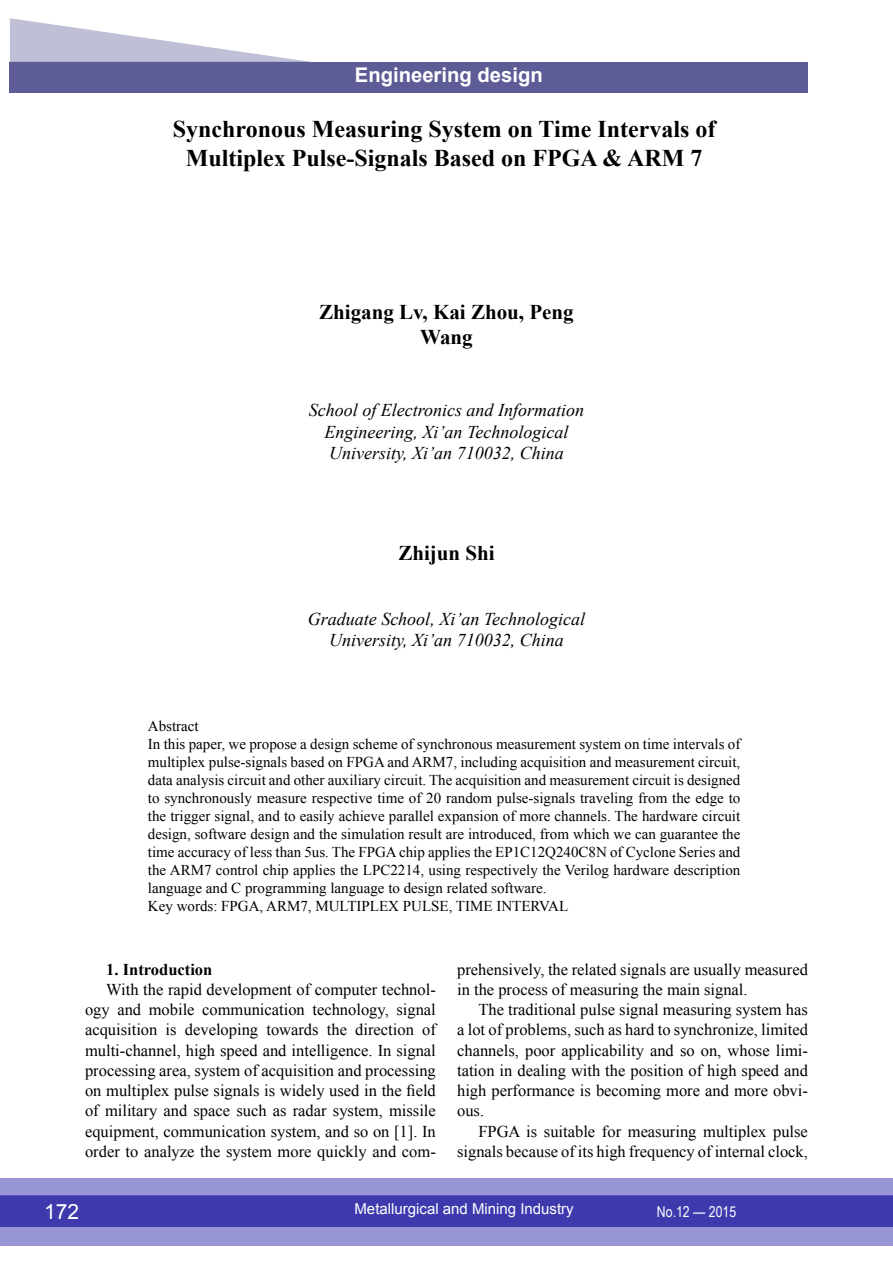
<style>
.page{position:relative;width:893px;height:1263px;background:#fff}
.page>*{position:absolute;margin:0;border:0;box-sizing:border-box;transform-origin:0 0}
.t1{font:700 24px/28.8px "Times New Roman";color:#000;text-align:center}
.t2{font:700 21px/25.2px "Times New Roman";color:#000;text-align:center}
.t3{font:21px "Arial";color:#fff}
.t4{font:700 20.25px "Arial";color:#fff}
.t5{font:italic 18px/21.6px "Times New Roman";color:#000;text-align:center}
.t6{font:16.5px/20.2px "Times New Roman";color:#000;text-align:justify}
.t7{font:700 16.5px "Times New Roman";color:#000}
.t8{font:15px/18px "Times New Roman";color:#000}
.t9{font:15px "Arial";color:#fff}
.t10{font:15px "Arial Narrow";color:#fff}
</style>
<div class="page">
<div style="left:0;top:1178px;width:893px;height:68px;background:#9795d3"></div>
<div style="left:0;top:1195px;width:893px;height:32px;background:#3e3aae;border:2px solid #3e3aae"></div>
<div style="left:10px;top:62px;width:798px;height:30px;background:#5e5c96"></div>
<svg style="left:10px;top:18px;width:300px;height:44px"></svg>
<p class="t4" style="left:355px;top:62px;width:189px">Engineering design</p>
<h1 class="t1" style="left:173px;top:114px;width:544px">Synchronous Measuring System on Time Intervals of<br>Multiplex Pulse-Signals Based on FPGA &amp; ARM 7</h1>
<p class="t2" style="left:319px;top:299px;width:256px">Zhigang Lv, Kai Zhou, Peng<br>Wang</p>
<p class="t5" style="left:309px;top:399px;width:277px">School of Electronics and Information<br>Engineering, Xi’an Technological<br>University, Xi’an 710032, China</p>
<p class="t2" style="left:398px;top:540px;width:98px">Zhijun Shi</p>
<p class="t5" style="left:308px;top:608px;width:279px">Graduate School, Xi’an Technological<br>University, Xi’an 710032, China</p>
<p class="t8" style="left:148px;top:717px;width:594px">Abstract<br>In this paper, we propose a design scheme of synchronous measurement system on time intervals of multiplex pulse-signals based on FPGA and ARM7, including acquisition and measurement circuit, data analysis circuit and other auxiliary circuit. The acquisition and measurement circuit is designed to synchronously measure respective time of 20 random pulse-signals traveling from the edge to the trigger signal, and to easily achieve parallel expansion of more channels. The hardware circuit design, software design and the simulation result are introduced, from which we can guarantee the time accuracy of less than 5us. The FPGA chip applies the EP1C12Q240C8N of Cyclone Series and the ARM7 control chip applies the LPC2214, using respectively the Verilog hardware description language and C programming language to design related software.<br>Key words: FPGA, ARM7, Multiple</p>
<p class="t8" style="left:388px;top:897px;width:87px">x pulse , Time</p>
<p class="t8" style="left:496px;top:897px;width:10px">interval</p>
<p class="t7" style="left:106px;top:958px;width:108px">1. Introduction</p>
<p class="t6" style="left:85px;top:979px;width:352px;text-indent:21px">With the rapid development of computer technol&shy;ogy and mobile communication technology, signal acquisition is developing towards the direction of multi-channel, high speed and intelligence. In signal processing area, system of acquisition and processing on multiplex pulse signals is widely used in the field of military and space such as radar system, missile equipment, communication system, and so on [1]. In order to analyze the system more quickly and com-</p>
<p class="t6" style="left:457px;top:959px;width:352px">prehensively, the related signals are usually measured in the process of measuring the main signal.</p>
<p class="t6" style="left:457px;top:999px;width:352px;text-indent:21px">The traditional pulse signal measuring system has a lot of problems, such as hard to synchronize, limited channels, poor applicability and so on, whose limi&shy;tation in dealing with the position of high speed and high performance is becoming more and more obvi&shy;ous.</p>
<p class="t6" style="left:457px;top:1121px;width:352px;text-align:right">FPGA is suitable for measuring multiplex pulse signals because of its high frequency of internal clock,</p>
<p class="t3" style="left:44px;top:1197px;width:37px">172</p>
<p class="t9" style="left:354px;top:1199px;width:221px">Metallurgical and Mining Industry</p>
<p class="t10" style="left:657px;top:1201px;width:81px">No.12 — 2015</p>
</div>
